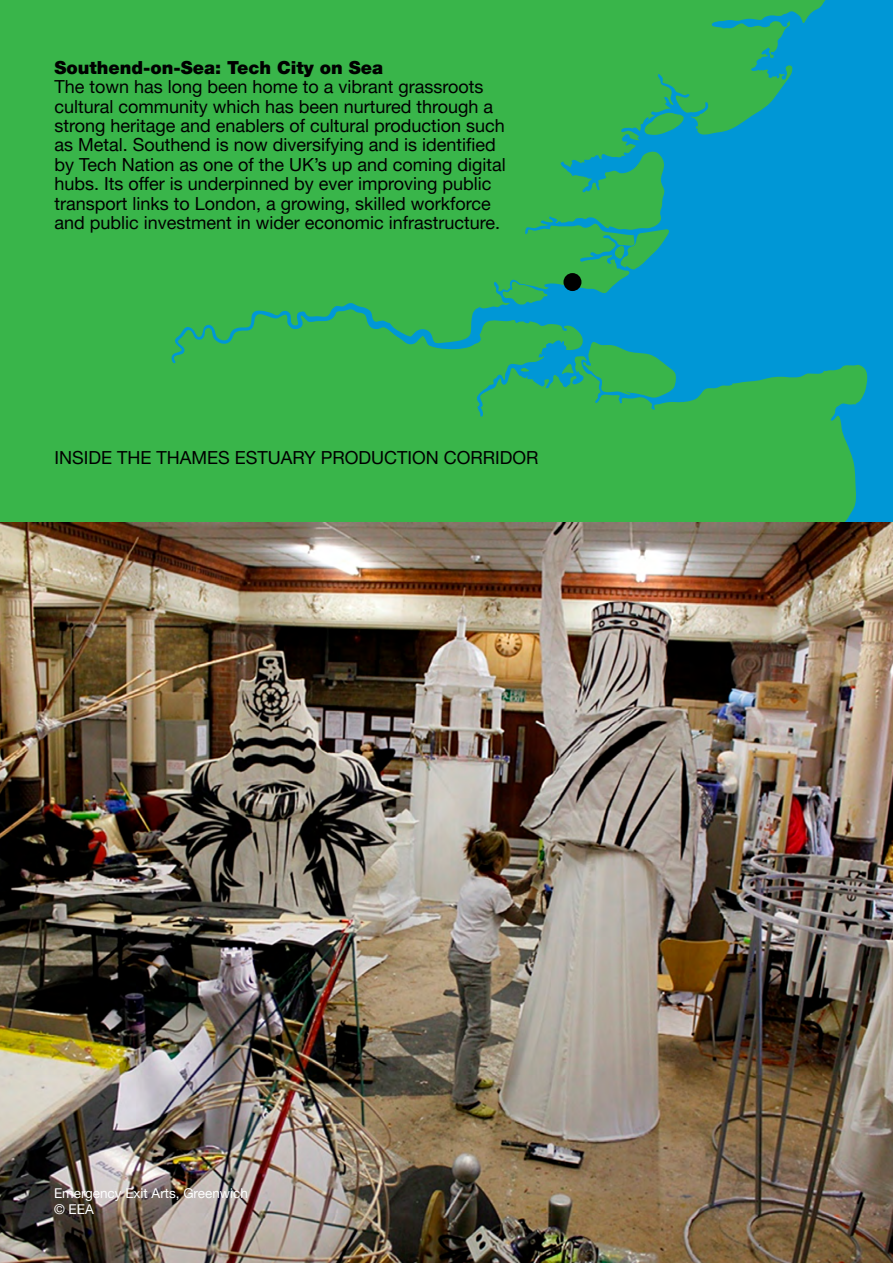
<style>
.page{position:relative;width:893px;height:1263px;background:#fff}
.page>*{position:absolute;margin:0;border:0;box-sizing:border-box;transform-origin:0 0}
.t1{font:18px/19.5px "Helvetica Neue LT Pro";color:#000}
.t2{font:900 18px "Helvetica Neue LT Pro";color:#000}
.t3{font:13.5px/16.5px "Helvetica Neue LT Pro";color:#fff}
</style>
<div class="page">
<svg style="left:0;top:0;width:893px;height:522px;background:#2dae66"></svg>
<div style="left:563px;top:273px;width:18px;height:18px;background:#000;border-radius:50%"></div>
<img style="left:0;top:522px;width:893px;height:741px">
<p class="t2" style="left:54px;top:56px;width:330px">Southend-on-Sea: Tech City on Sea</p>
<p class="t1" style="left:54px;top:76px;width:453px">The town has long been home to a vibrant grassroots cultural community which has been nurtured through a strong heritage and enablers of cultural production such as Metal. Southend is now diversifying and is identified by Tech Nation as one of the UK’s up and coming digital hubs. Its offer is underpinned by ever improving public transport links to London, a growing, skilled workforce and public investment in wider economic infrastructure.</p>
<p class="t1" style="left:54px;top:447px;width:485px">INSIDE THE THAMES ESTUARY PRODUCTION CORRIDOR</p>
<p class="t3" style="left:54px;top:1184px;width:195px">Emergency Exit Arts, Greenwich © EEA</p>
</div>
